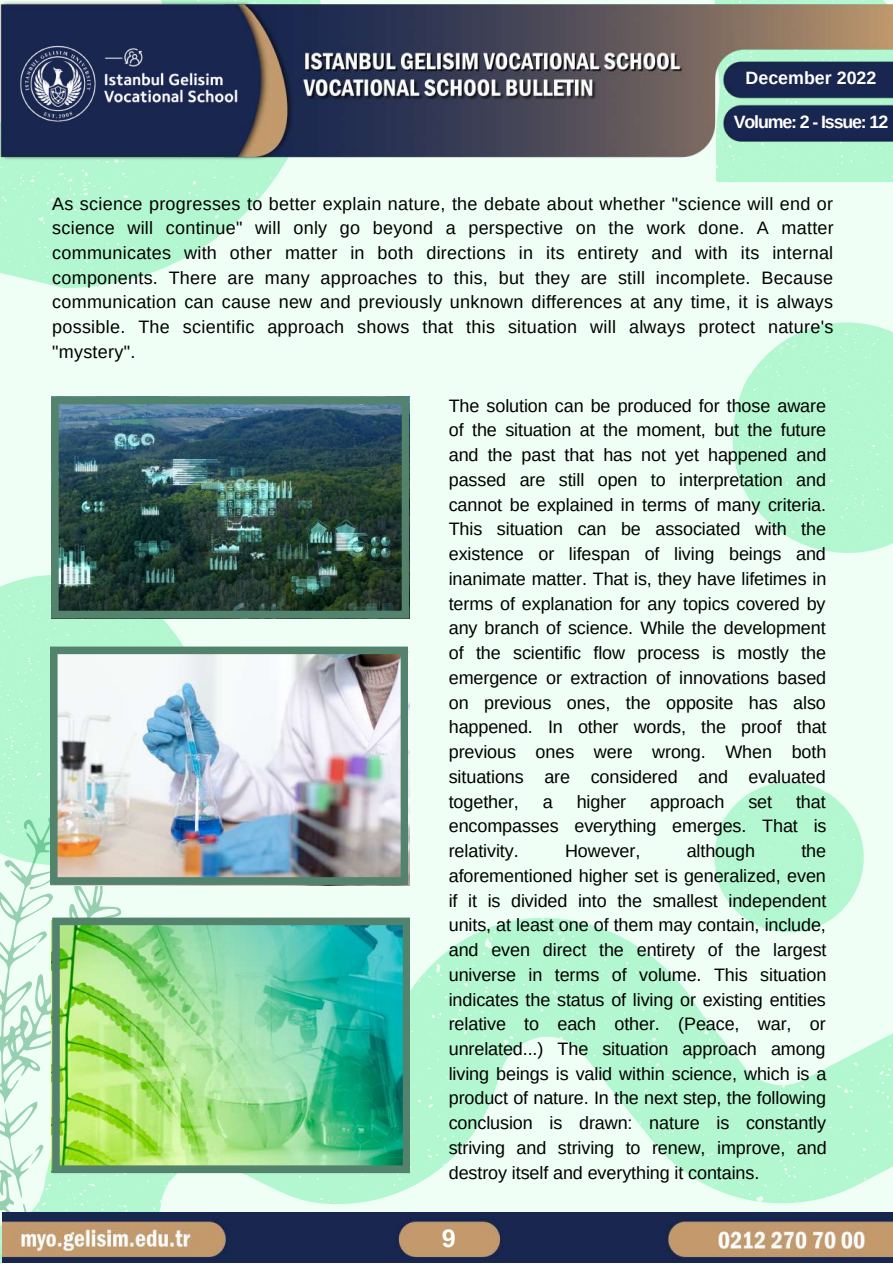
<style>
.page{position:relative;width:893px;height:1264px;background:#fff}
.page>*{position:absolute;margin:0;border:0;box-sizing:border-box;transform-origin:0 0}
.t1{font:700 25.2px "Arimo";color:#fff}
.t2{font:18px/24.8px "Arimo";letter-spacing:-.005em;color:#000;text-align:justify}
.t3{font:700 17.85px "Arimo";letter-spacing:-.065em;color:#fff}
.t4{font:700 17.85px "Arimo";color:#fff}
</style>
<div class="page">
<div style="left:0;top:0;width:892px;height:1262px;background:#effff6"></div>
<svg style="left:0;top:162px;width:286px;height:126px;fill:#b2f7d0"></svg>
<svg style="left:732px;top:322px;width:160px;height:231px"></svg>
<svg style="left:0;top:575px;width:203px;height:182px;background:#b6f5d1"></svg>
<svg style="left:714px;top:782px;width:149px;height:135px"></svg>
<svg style="left:167px;top:917px;width:725px;height:287px;fill:#b2f7d0"></svg>
<div style="left:716px;top:162px;width:176px;height:20px;background:#b2f7d0"></div>
<svg style="left:0;top:757px;width:156px;height:179px"></svg>
<svg style="left:0;top:936px;width:167px;height:326px"></svg>
<img style="left:51px;top:396px;width:358px;height:222px">
<img style="left:50px;top:646px;width:358px;height:238px">
<img style="left:52px;top:917px;width:358px;height:256px">
<img style="left:2px;top:1212px;width:890px;height:50px">
<img style="left:0;top:0;width:892px;height:162px">
<img style="left:4px;top:20px;width:248px;height:130px">
<p class="t4" style="left:745px;top:68px;width:132px">December 2022</p>
<p class="t3" style="left:733px;top:112px;width:156px">Volume: 2 - Issue: 12</p>
<p class="t2" style="left:52px;top:191px;width:783px">As science progresses to better explain nature, the debate about whether "science will end or science will continue" will only go beyond a perspective on the work done. A matter communicates with other matter in both directions in its entirety and with its internal components. There are many approaches to this, but they are still incomplete. Because communication can cause new and previously unknown differences at any time, it is always possible. The scientific approach shows that this situation will always protect nature's "mystery".</p>
<p class="t2" style="left:448px;top:393px;width:379px">The solution can be produced for those aware of the situation at the moment, but the future and the past that has not yet happened and passed are still open to interpretation and cannot be explained in terms of many criteria.<br>This situation can be associated with the existence or lifespan of living beings and inanimate matter. That is, they have lifetimes in terms of explanation for any topics covered by any branch of science. While the development of the scientific flow process is mostly the emergence or extraction of innovations based on previous ones, the opposite has also happened. In other words, the proof that previous ones were wrong. When both situations are considered and evaluated together,</p>
<p class="t2" style="left:448px;top:789px;width:379px;text-indent:347px">that encompasses everything emerges. That is relativity.</p>
<p class="t2" style="left:543px;top:789px;width:11px">a</p>
<p class="t2" style="left:576px;top:789px;width:51px">higher</p>
<p class="t2" style="left:650px;top:789px;width:76px">approach</p>
<p class="t2" style="left:748px;top:789px;width:25px">set</p>
<p class="t2" style="left:448px;top:838px;width:379px;text-indent:352px">the aforementioned higher set is generalized, even if it is divided into the smallest independent units, at least one of them may contain, include, and even direct the entirety of the largest universe in terms of volume. This situation indicates the status of living or existing entities relative to each other. (Peace, war, or unrelated...) The situation approach among living beings is valid within science, which is a product of nature. In the next step, the following conclusion is drawn: nature is constantly striving and striving to renew, improve, and destroy itself and everything it contains.</p>
<p class="t2" style="left:565px;top:838px;width:77px">However,</p>
<p class="t2" style="left:686px;top:838px;width:70px">although</p>
<h1 class="t1" style="left:442px;top:1224px;width:15px">9</h1>
</div>
